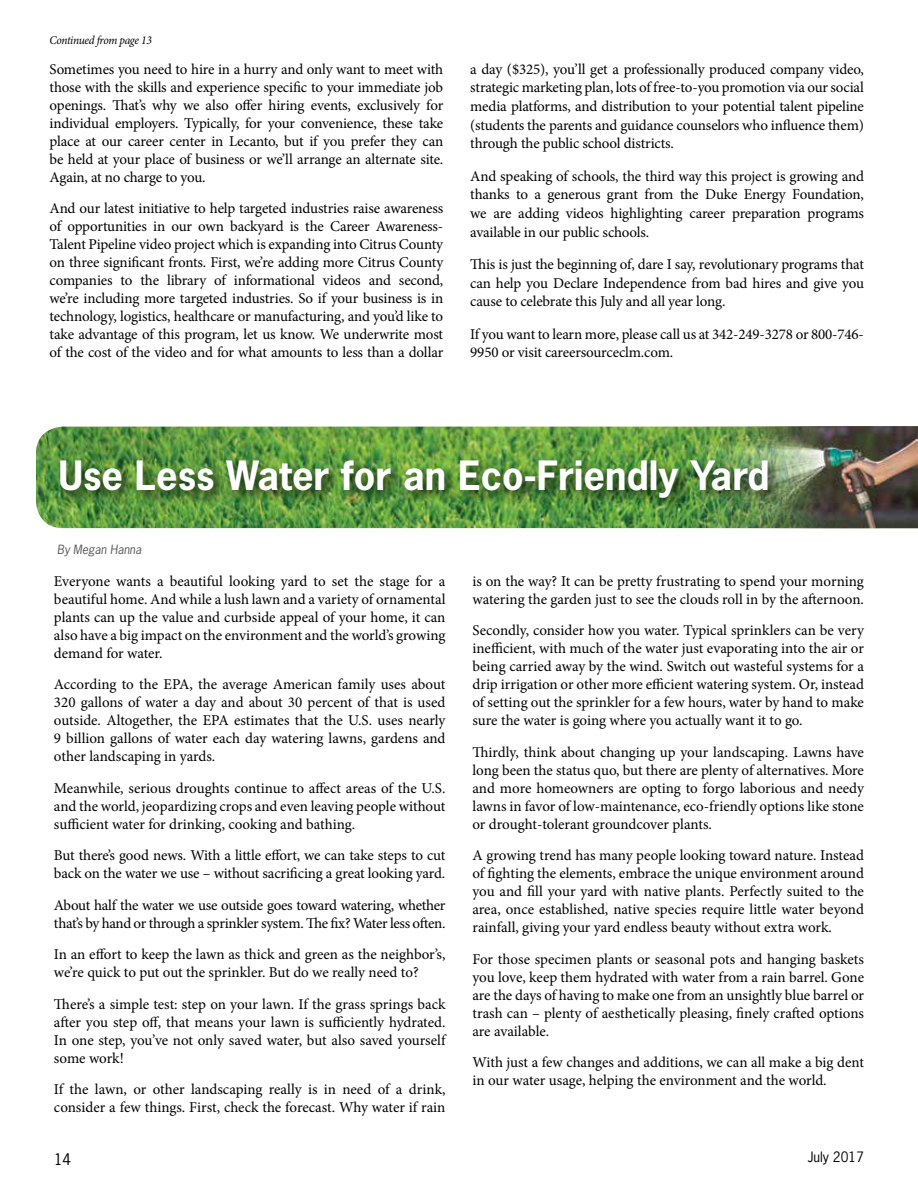
<style>
.page{position:relative;width:918px;height:1188px;background:#fff}
.page>*{position:absolute;margin:0;border:0;box-sizing:border-box;transform-origin:0 0}
.t1{font:700 37.95px "News Gothic Std";color:#fff}
.t2{font:15px/18px "Minion Pro";letter-spacing:-.01em;color:#000;text-align:justify}
.t3{font:15px "News Gothic Std";color:#000}
.t4{font:13.5px "News Gothic Std";color:#000}
.t5{font:italic 12px "Minion Pro";letter-spacing:-.03em;color:#000;scale:.95 1}
.t6{font:italic 12px "News Gothic Std";color:#58595b}
</style>
<div class="page">
<img style="left:36px;top:427px;width:636px;height:101px">
<img style="left:672px;top:427px;width:246px;height:101px">
<div style="left:55px;top:455px;width:728px;height:58px;background:#000;opacity:.75"></div>
<p class="t5" style="left:50px;top:32px;width:109px">Continued from page 13</p>
<p class="t2" style="left:50px;top:60px;width:395px">Sometimes you need to hire in a hurry and only want to meet with those with the skills and experience specific to your immediate job openings. That’s why we also offer hiring events, exclusively for individual employers. Typically, for your convenience, these take place at our career center in Lecanto, but if you prefer they can be held at your place of business or we’ll arrange an alternate site.<br>Again, at no charge to you.</p>
<p class="t2" style="left:50px;top:199px;width:395px">And our latest initiative to help targeted industries raise awareness of opportunities in our own backyard is the Career Awareness-Talent Pipeline video project which is expanding into Citrus County on three significant fronts. First, we’re adding more Citrus County companies to the library of informational videos and second, we’re including more targeted industries. So if your business is in technology, logistics, healthcare or manufacturing, and you’d like to take advantage of this program, let us know. We underwrite most of the cost of the video and for what amounts to less than a dollar</p>
<p class="t2" style="left:470px;top:59px;width:395px;line-height:18.8px">a day ($325), you’ll get a professionally produced company video, strategic marketing plan, lots of free-to-you promotion via our social media platforms, and distribution to your potential talent pipeline (students the parents and guidance counselors who influence them) through the public school districts.</p>
<p class="t2" style="left:470px;top:167px;width:395px;line-height:18.8px">And speaking of schools, the third way this project is growing and thanks to a generous grant from the Duke Energy Foundation, we are adding videos highlighting career preparation programs available in our public schools.</p>
<p class="t2" style="left:470px;top:255px;width:395px;line-height:18.8px">This is just the beginning of, dare I say, revolutionary programs that can help you Declare Independence from bad hires and give you cause to celebrate this July and all year long.</p>
<p class="t2" style="left:470px;top:324px;width:395px;line-height:18.8px">If you want to learn more, please call us at 342-249-3278 or 800-746-<br>9950 or visit careersourceclm.com.</p>
<h1 class="t1" style="left:58px;top:450px;width:713px">Use Less Water for an Eco-Friendly Yard</h1>
<p class="t6" style="left:57px;top:542px;width:86px">By Megan Hanna</p>
<p class="t2" style="left:54px;top:572px;width:393px">Everyone wants a beautiful looking yard to set the stage for a beautiful home. And while a lush lawn and a variety of ornamental plants can up the value and curbside appeal of your home, it can also have a big impact on the environment and the world’s growing demand for water.</p>
<p class="t2" style="left:54px;top:676px;width:393px">According to the EPA, the average American family uses about 320 gallons of water a day and about 30 percent of that is used outside. Altogether, the EPA estimates that the U.S. uses nearly 9 billion gallons of water each day watering lawns, gardens and other landscaping in yards.</p>
<p class="t2" style="left:54px;top:779px;width:393px">Meanwhile, serious droughts continue to affect areas of the U.S. and the world, jeopardizing crops and even leaving people without sufficient water for drinking, cooking and bathing.</p>
<p class="t2" style="left:54px;top:847px;width:393px">But there’s good news. With a little effort, we can take steps to cut back on the water we use – without sacrificing a great looking yard.</p>
<p class="t2" style="left:54px;top:896px;width:393px">About half the water we use outside goes toward watering, whether that’s by hand or through a sprinkler system. The fix? Water less often.</p>
<p class="t2" style="left:54px;top:946px;width:393px">In an effort to keep the lawn as thick and green as the neighbor’s, we’re quick to put out the sprinkler. But do we really need to?</p>
<p class="t2" style="left:54px;top:995px;width:393px">There’s a simple test: step on your lawn. If the grass springs back after you step off, that means your lawn is sufficiently hydrated.<br>In one step, you’ve not only saved water, but also saved yourself some work!</p>
<p class="t2" style="left:54px;top:1081px;width:393px">If the lawn, or other landscaping really is in need of a drink, consider a few things. First, check the forecast. Why water if rain</p>
<p class="t2" style="left:472px;top:572px;width:393px">is on the way? It can be pretty frustrating to spend your morning watering the garden just to see the clouds roll in by the afternoon.</p>
<p class="t2" style="left:472px;top:622px;width:393px">Secondly, consider how you water. Typical sprinklers can be very inefficient, with much of the water just evaporating into the air or being carried away by the wind. Switch out wasteful systems for a drip irrigation or other more efficient watering system. Or, instead of setting out the sprinkler for a few hours, water by hand to make sure the water is going where you actually want it to go.</p>
<p class="t2" style="left:472px;top:743px;width:393px">Thirdly, think about changing up your landscaping. Lawns have long been the status quo, but there are plenty of alternatives. More and more homeowners are opting to forgo laborious and needy lawns in favor of low-maintenance, eco-friendly options like stone or drought-tolerant groundcover plants.</p>
<p class="t2" style="left:472px;top:847px;width:393px">A growing trend has many people looking toward nature. Instead of fighting the elements, embrace the unique environment around you and fill your yard with native plants. Perfectly suited to the area, once established, native species require little water beyond rainfall, giving your yard endless beauty without extra work.</p>
<p class="t2" style="left:472px;top:950px;width:393px">For those specimen plants or seasonal pots and hanging baskets you love, keep them hydrated with water from a rain barrel. Gone are the days of having to make one from an unsightly blue barrel or trash can – plenty of aesthetically pleasing, finely crafted options are available.</p>
<p class="t2" style="left:472px;top:1054px;width:393px">With just a few changes and additions, we can all make a big dent in our water usage, helping the environment and the world.</p>
<p class="t3" style="left:54px;top:1149px;width:19px">14</p>
<p class="t4" style="left:808px;top:1148px;width:58px">July 2017</p>
</div>
